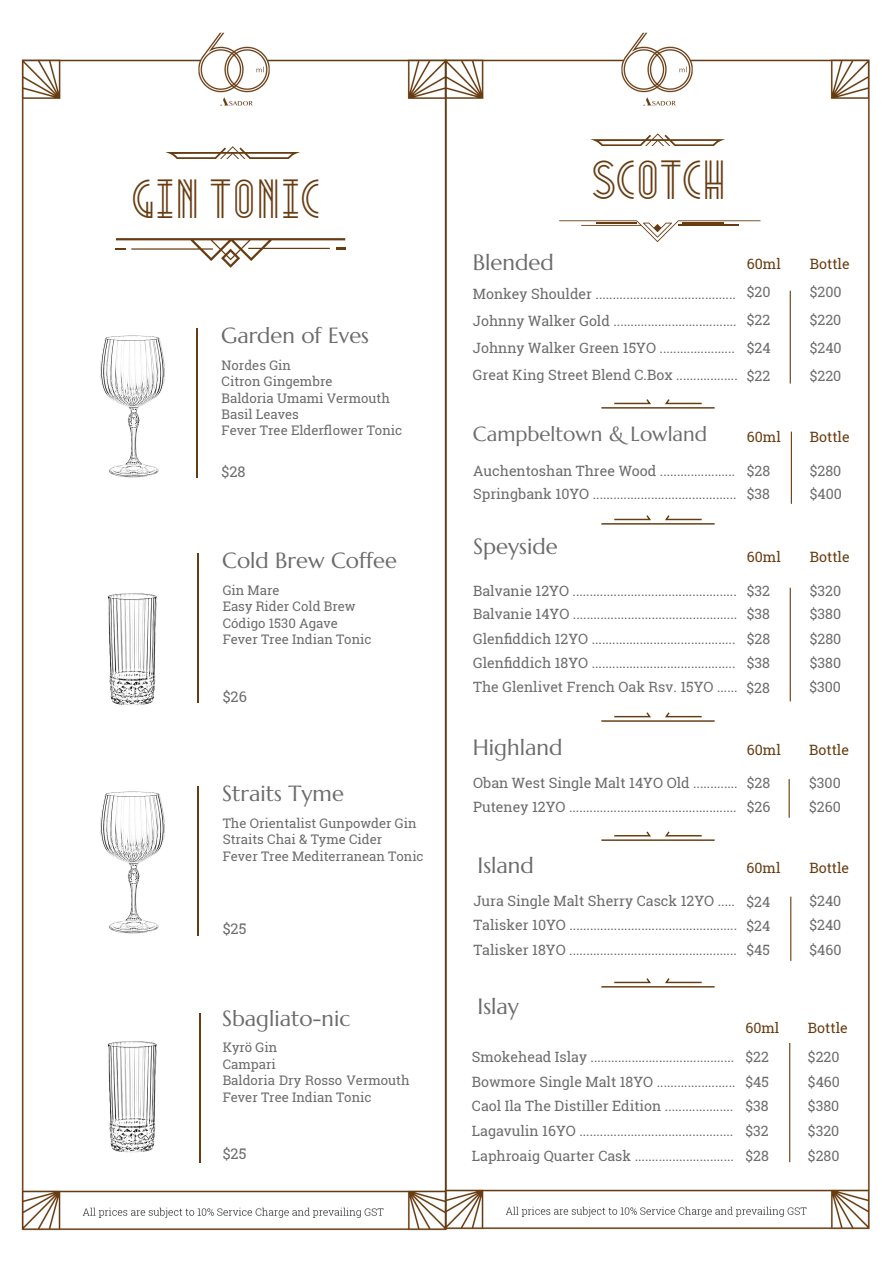
<style>
.page{position:relative;width:893px;height:1264px;background:#fff}
.page>*{position:absolute;margin:0;border:0;box-sizing:border-box;transform-origin:0 0}
.t1{font:48.3px "Metropolis 1920";letter-spacing:.005em;color:#683c11}
.t2{font:22.05px "Marcellus";color:#6c6c6c}
.t3{font:21.9px "Marcellus";color:#6c6c6c}
.t4{font:20.4px "Marcellus";color:#6c6c6c}
.t5{font:14.7px "Roboto Slab";color:#6c6c6c}
.t6{font:14.55px "Roboto Slab";color:#6c6c6c}
.t7{font:14.25px/24.8px "Roboto Slab";color:#6c6c6c}
.t8{font:14.25px/29.2px "Roboto Slab";color:#683c11}
.t9{font:13.2px/16.5px "Roboto Slab";color:#6c6c6c}
.s1{color:#683c11}
.s2{color:#706f6f}
.s3{color:#6c6c6c}
</style>
<div class="page">
<img style="left:21px;top:32px;width:388px;height:1199px">
<svg style="left:165px;top:146px;width:135px;height:13px"></svg>
<hr style="left:196px;top:329px;width:2px;height:149px;background:#683c11">
<hr style="left:198px;top:554px;width:1px;height:149px;background:#683c11">
<hr style="left:198px;top:786px;width:1px;height:149px;background:#683c11">
<hr style="left:199px;top:1013px;width:2px;height:149px;background:#683c11">
<svg style="left:116px;top:238px;width:229px;height:30px"></svg>
<img style="left:75px;top:322px;width:118px;height:168px">
<img style="left:104px;top:583px;width:61px;height:133px">
<img style="left:75px;top:779px;width:118px;height:167px">
<img style="left:104px;top:1031px;width:61px;height:132px">
<img style="left:409px;top:32px;width:461px;height:1199px">
<hr style="left:789px;top:291px;width:1px;height:92px;background:#683c11">
<hr style="left:790px;top:431px;width:1px;height:73px;background:#683c11">
<hr style="left:789px;top:587px;width:1px;height:114px;background:#683c11">
<hr style="left:788px;top:779px;width:1px;height:38px;background:#683c11">
<hr style="left:790px;top:896px;width:1px;height:64px;background:#683c11">
<hr style="left:789px;top:1042px;width:1px;height:120px;background:#683c11">
<svg style="left:590px;top:133px;width:135px;height:13px"></svg>
<svg style="left:559px;top:220px;width:201px;height:22px"></svg>
<hr style="left:678px;top:225px;width:60px;height:1px;background:#683c11">
<hr style="left:682px;top:223px;width:41px;height:1px;background:#683c11">
<svg style="left:580px;top:376px;width:146px;height:41px"></svg>
<svg style="left:580px;top:491px;width:146px;height:42px"></svg>
<svg style="left:580px;top:689px;width:146px;height:41px"></svg>
<svg style="left:580px;top:808px;width:146px;height:41px"></svg>
<svg style="left:580px;top:954px;width:146px;height:42px"></svg>
<h4 class="t1" style="left:135px;top:181px;width:190px">GIN TONIC</h4>
<h4 class="t3" style="left:221px;top:322px;width:149px">Garden of Eves</h4>
<h4 class="t9" style="left:221px;top:356px;width:71px">Nordes Gin</h4>
<p class="t9" style="left:221px;top:372px;width:112px">Citron Gingembre</p>
<h3 class="t9" style="left:221px;top:389px;width:170px">Baldoria Umami Vermouth<br>Basil Leaves</h3>
<h4 class="t9" style="left:221px;top:422px;width:182px">Fever Tree Elderflower Tonic</h4>
<h4 class="t5" style="left:221px;top:461px;width:26px">$28</h4>
<h4 class="t3" style="left:222px;top:547px;width:176px">Cold Brew Coffee</h4>
<h3 class="t9" style="left:223px;top:581px;width:58px">Gin Mare</h3>
<h4 class="t9" style="left:223px;top:598px;width:135px">Easy Rider Cold Brew<br>Código 1530 Agave</h4>
<p class="t9" style="left:223px;top:630px;width:150px">Fever Tree Indian Tonic</p>
<h4 class="t5" style="left:223px;top:686px;width:26px">$26</h4>
<h4 class="t3" style="left:222px;top:779px;width:123px">Straits Tyme</h4>
<h4 class="t9" style="left:223px;top:814px;width:195px">The Orientalist Gunpowder Gin<br>Straits Chai &amp; Tyme Cider</h4>
<h4 class="t9" style="left:223px;top:847px;width:202px">Fever Tree Mediterranean Tonic</h4>
<h4 class="t6" style="left:223px;top:918px;width:25px">$25</h4>
<h4 class="t3" style="left:222px;top:1004px;width:130px">Sbagliato-nic</h4>
<h3 class="t9" style="left:223px;top:1038px;width:56px">Kyrö Gin</h3>
<h4 class="t9" style="left:223px;top:1055px;width:55px">Campari</h4>
<p class="t9" style="left:223px;top:1071px;width:188px">Baldoria Dry Rosso Vermouth<br>Fever Tree Indian Tonic</p>
<h4 class="t5" style="left:223px;top:1143px;width:25px">$25</h4>
<h4 class="t1" style="left:595px;top:163px;width:136px">SCOTCH</h4>
<p class="t2" style="left:473px;top:249px;width:82px">Blended</p>
<p class="t7" style="left:473px;top:280px;width:266px;line-height:27px">Monkey Shoulder .........................................<br>Johnny Walker Gold ....................................<br>Johnny Walker Green 15YO ......................<br>Great King Street Blend C.Box ..................</p>
<p class="t7" style="left:746px;top:249px;width:35px;line-height:28.2px"><span class="s1">60ml </span>$20 $22 $24 $22</p>
<h4 class="t4" style="left:473px;top:421px;width:236px">Campbeltown &amp; Lowland</h4>
<p class="t7" style="left:473px;top:458px;width:265px;line-height:23.7px">Auchentoshan Three Wood ......................<br>Springbank 10YO ..........................................</p>
<h3 class="t8" style="left:746px;top:422px;width:35px">60ml</h3>
<h3 class="t7" style="left:746px;top:458px;width:25px;line-height:23.7px">$28 $38</h3>
<h3 class="t2" style="left:473px;top:532px;width:86px">Speyside</h3>
<p class="t7" style="left:473px;top:578px;width:266px;line-height:24.2px">Balvanie 12YO ................................................<br>Balvanie 14YO ................................................<br>Glenfiddich 12YO ..........................................<br>Glenfiddich 18YO ..........................................<br><span class="s2">The Glenlivet French Oak Rsv. 15YO ......</span></p>
<p class="t8" style="left:746px;top:542px;width:35px">60ml</p>
<p class="t7" style="left:746px;top:578px;width:25px;line-height:24px;text-align:justify">$32 $38 $28 $38</p>
<p class="t7" style="left:746px;top:675px;width:25px">$28</p>
<p class="t2" style="left:473px;top:734px;width:91px">Highland</p>
<p class="t7" style="left:473px;top:771px;width:266px;line-height:23.7px">Oban West Single Malt 14YO Old .............<br>Puteney 12YO .................................................</p>
<h4 class="t8" style="left:746px;top:734px;width:35px">60ml</h4>
<h4 class="t7" style="left:746px;top:771px;width:25px;line-height:23.7px">$28 $26</h4>
<h1 class="t2" style="left:477px;top:852px;width:58px">Island</h1>
<p class="t7" style="left:473px;top:888px;width:265px;line-height:24.2px">Jura Single Malt Sherry Casck 12YO .....<br>Talisker 10YO .................................................<br>Talisker 18YO .................................................</p>
<p class="t8" style="left:746px;top:853px;width:35px">60ml</p>
<p class="t7" style="left:746px;top:889px;width:25px;line-height:24.2px;text-align:justify">$24 $24 $45</p>
<h4 class="t2" style="left:477px;top:992px;width:43px">Islay</h4>
<h4 class="t7" style="left:472px;top:1043px;width:265px">Smokehead Islay ..........................................<br>Bowmore Single Malt 18YO .......................<br>Caol Ila The Distiller Edition ....................<br>Lagavulin 16YO .............................................<br>Laphroaig Quarter Cask .............................</h4>
<h3 class="t8" style="left:745px;top:1012px;width:35px">60ml <span class="s3">$22</span></h3>
<h3 class="t7" style="left:745px;top:1068px;width:25px;text-align:justify">$45 $38 $32 $28</h3>
<p class="t7" style="left:809px;top:249px;width:41px;line-height:28.2px"><span class="s1">Bottle </span>$200 $220 $240 $220</p>
<p class="t8" style="left:809px;top:422px;width:41px">Bottle</p>
<p class="t7" style="left:809px;top:458px;width:34px;line-height:23.7px">$280 $400</p>
<p class="t8" style="left:809px;top:542px;width:41px">Bottle</p>
<p class="t7" style="left:809px;top:578px;width:33px;line-height:24px;text-align:justify">$320 $380 $280 $380</p>
<h4 class="t7" style="left:809px;top:674px;width:33px">$300</h4>
<p class="t8" style="left:809px;top:734px;width:41px">Bottle</p>
<p class="t7" style="left:809px;top:771px;width:33px;line-height:23.7px">$300 $260</p>
<h3 class="t8" style="left:809px;top:852px;width:41px">Bottle</h3>
<h3 class="t7" style="left:809px;top:888px;width:33px;line-height:24.2px;text-align:justify">$240 $240 $460</h3>
<p class="t8" style="left:807px;top:1012px;width:41px">Bottle <span class="s3">$220</span></p>
<p class="t7" style="left:807px;top:1068px;width:33px;text-align:justify">$460 $380 $320 $280</p>
</div>
